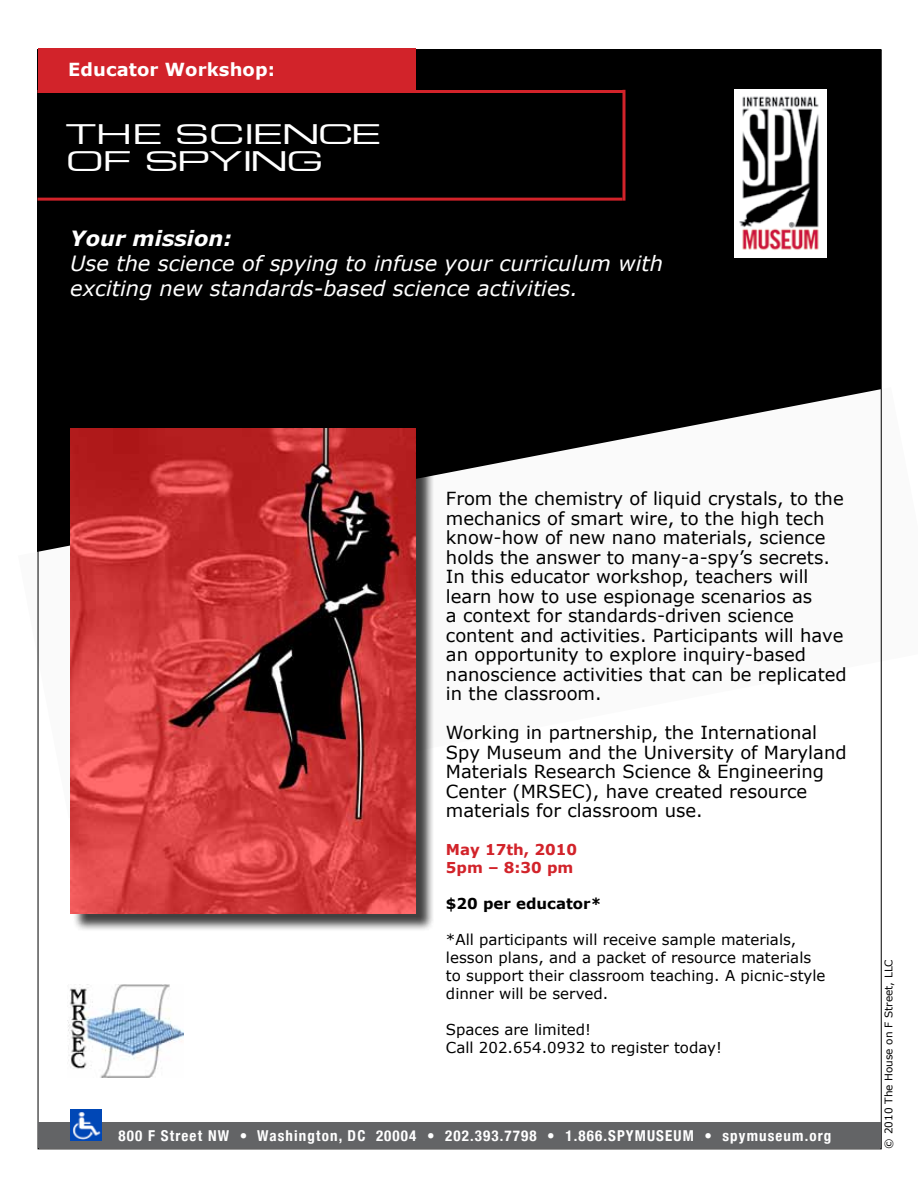
<style>
.page{position:relative;width:918px;height:1188px;background:#fff}
.page>*{position:absolute;margin:0;border:0;box-sizing:border-box;transform-origin:0 0}
.t1{font:27px/27px "Cipher";letter-spacing:-.04em;color:#fff}
.t2{font:italic 21px/25.2px "Verdana";color:#fff}
.t3{font:italic 700 21px "Verdana";color:#fff}
.t4{font:18px/19.5px "Verdana";color:#000}
.t5{font:700 18px "Verdana";letter-spacing:.005em;color:#fff}
.t6{font:15px/18px "Verdana";color:#000}
.t7{font:700 condensed 15px "Helvetica Neue";letter-spacing:.075em;color:#fff}
.t8{font:700 15px/18px "Verdana";color:#d2232a}
.t9{font:700 15px "Verdana";color:#000}
.t10{font:10.5px "Verdana";color:#000}
</style>
<div class="page">
<div style="left:38px;top:49px;width:843px;height:506px;background:#000"></div>
<svg style="left:37px;top:387px;width:843px;height:431px"></svg>
<img style="left:67px;top:985px;width:117px;height:92px">
<hr style="left:38px;top:90px;width:586px;height:3px;background:#d2232a">
<hr style="left:38px;top:198px;width:584px;height:3px;background:#d2232a">
<svg style="left:622px;top:90px;width:4px;height:111px"></svg>
<img style="left:734px;top:90px;width:92px;height:167px">
<div style="left:38px;top:49px;width:378px;height:44px;background:#d2232a"></div>
<div style="left:72px;top:431px;width:362px;height:501px;background:#000;opacity:.75"></div>
<img style="left:70px;top:428px;width:346px;height:485px">
<div style="left:38px;top:1123px;width:843px;height:25px;background:#636466"></div>
<img style="left:70px;top:1109px;width:32px;height:31px">
<p class="t5" style="left:68px;top:58px;width:208px">Educator Workshop:</p>
<h1 class="t1" style="left:66px;top:121px;width:317px">THE SCIENCE<br>OF SPYING</h1>
<p class="t3" style="left:70px;top:225px;width:163px">Your mission:</p>
<p class="t2" style="left:70px;top:250px;width:594px">Use the science of spying to infuse your curriculum with exciting new standards-based science activities.</p>
<p class="t4" style="left:446px;top:488px;width:402px">From the chemistry of liquid crystals, to the mechanics of smart wire, to the high tech know-how of new nano materials, science holds the answer to many-a-spy’s secrets.<br>In this educator workshop, teachers will learn how to use espionage scenarios as<br>a context for standards-driven science content and activities. Participants will have an opportunity to explore inquiry-based nanoscience activities that can be replicated in the classroom.</p>
<p class="t4" style="left:446px;top:722px;width:402px">Working in partnership, the International Spy Museum and the University of Maryland Materials Research Science &amp; Engineering Center (MRSEC), have created resource materials for classroom use.</p>
<p class="t8" style="left:446px;top:840px;width:133px">May 17th, 2010<br>5pm – 8:30 pm</p>
<p class="t9" style="left:446px;top:894px;width:157px">$20 per educator*</p>
<p class="t6" style="left:446px;top:930px;width:381px">*All participants will receive sample materials, lesson plans, and a packet of resource materials to support their classroom teaching. A picnic-style dinner will be served.</p>
<p class="t6" style="left:446px;top:1020px;width:277px">Spaces are limited!<br>Call 202.654.0932 to register today!</p>
<p class="t7" style="left:118px;top:1127px;width:714px">800 F Street NW • Washington, DC 20004 • 202.393.7798 • 1.866.SPYMUSEUM • spymuseum.org</p>
<p class="t10" style="left:882px;top:1149px;width:191px;rotate:-90deg">© 2010 The House on F Street, LLC</p>
</div>
